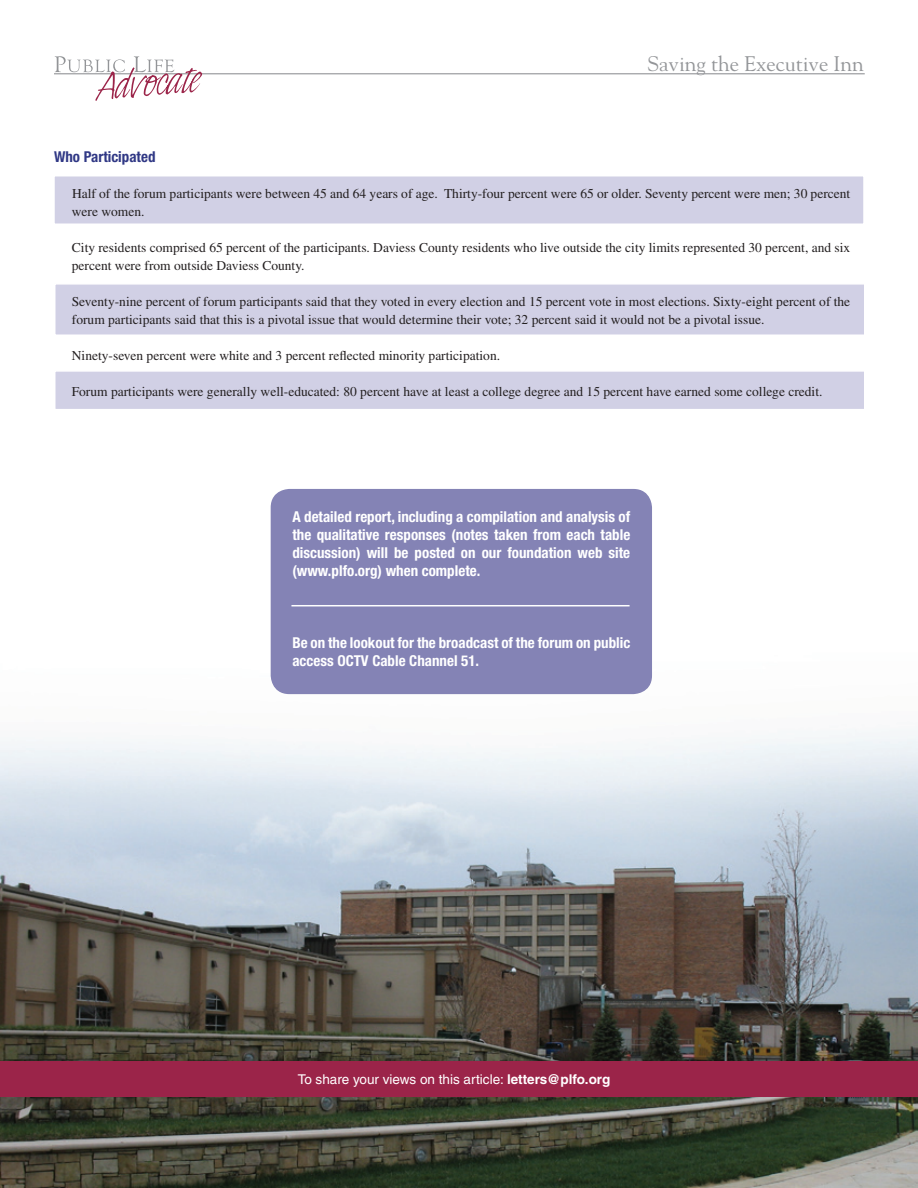
<style>
.page{position:relative;width:918px;height:1188px;background:#fff}
.page>*{position:absolute;margin:0;border:0;box-sizing:border-box;transform-origin:0 0}
.t1{font:21px "Goudy";color:#939598}
.t2{font:700 condensed 15px/18px "Helvetica Neue";color:#fff;text-align:justify}
.t3{font:700 condensed 15px "Helvetica Neue";color:#303885}
.t4{font:13.5px/18px "Times";color:#231f20}
.t5{font:13.5px "Helvetica";color:#fff}
.s1{font-weight:700}
</style>
<div class="page">
<hr style="left:54px;top:73px;width:811px;height:1px;background:#939598">
<svg style="left:55px;top:56px;width:147px;height:45px"></svg>
<img style="left:0;top:489px;width:918px;height:699px">
<div style="left:53px;top:175px;width:812px;height:50px;background:#d1d0e5;border:2px solid #fff"></div>
<div style="left:54px;top:283px;width:812px;height:53px;background:#d1d0e5;border:2px solid #fff"></div>
<div style="left:54px;top:370px;width:812px;height:40px;background:#d1d0e5;border:2px solid #fff"></div>
<div style="left:0;top:1062px;width:918px;height:35px;background:#9b2449"></div>
<div style="left:271px;top:490px;width:380px;height:203px;background:#8483b5;border-radius:18px"></div>
<div style="left:271px;top:489px;width:381px;height:205px;border:2px solid #8483b5;border-radius:18px"></div>
<hr style="left:291px;top:605px;width:339px;height:1px;background:#fff">
<h1 class="t1" style="left:648px;top:50px;width:218px">Saving the Executive Inn</h1>
<p class="t3" style="left:54px;top:148px;width:103px">Who Participated</p>
<p class="t4" style="left:72px;top:184px;width:780px">Half of the forum participants were between 45 and 64 years of age. Thirty-four percent were 65 or older. Seventy percent were men; 30 percent were women.</p>
<p class="t4" style="left:72px;top:238px;width:780px">City residents comprised 65 percent of the participants. Daviess County residents who live outside the city limits represented 30 percent, and six percent were from outside Daviess County.</p>
<p class="t4" style="left:72px;top:292px;width:780px">Seventy-nine percent of forum participants said that they voted in every election and 15 percent vote in most elections. Sixty-eight percent of the forum participants said that this is a pivotal issue that would determine their vote; 32 percent said it would not be a pivotal issue.</p>
<p class="t4" style="left:72px;top:346px;width:430px">Ninety-seven percent were white and 3 percent reflected minority participation.</p>
<p class="t4" style="left:72px;top:382px;width:752px">Forum participants were generally well-educated: 80 percent have at least a college degree and 15 percent have earned some college credit.</p>
<p class="t2" style="left:292px;top:508px;width:339px">A detailed report, including a compilation and analysis of the qualitative responses (notes taken from each table discussion) will be posted on our foundation web site (www.plfo.org) when complete.</p>
<p class="t2" style="left:292px;top:634px;width:339px">Be on the lookout for the broadcast of the forum on public access OCTV Cable Channel 51.</p>
<p class="t5" style="left:298px;top:1072px;width:314px">To share your views on this article: <span class="s1">letters@plfo.org</span></p>
</div>
